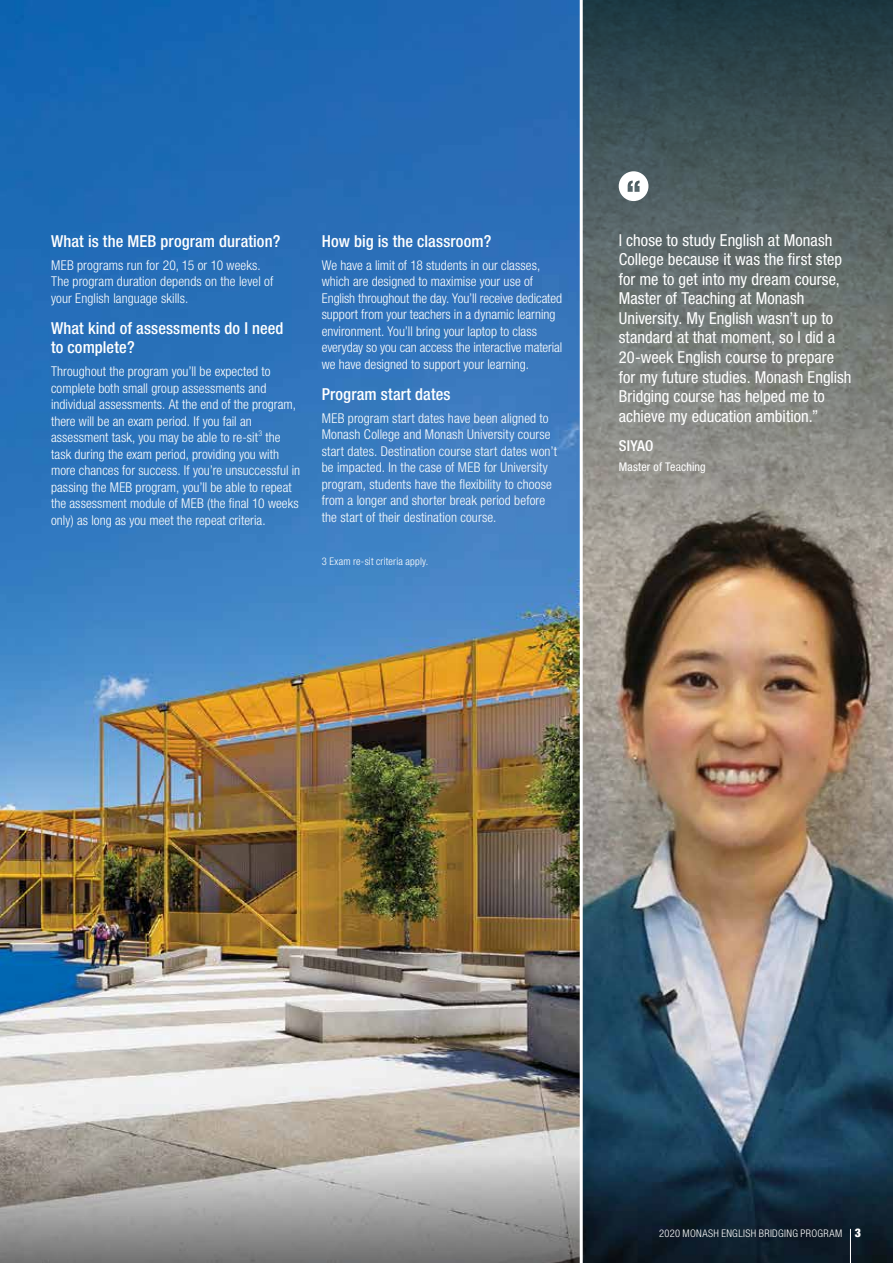
<style>
.page{position:relative;width:893px;height:1263px;background:#fff}
.page>*{position:absolute;margin:0;border:0;box-sizing:border-box;transform-origin:0 0}
.t1{font:condensed 16.5px/19.5px "Helvetica Neue";color:#fff}
.t2{font:500 condensed 16.5px/19.5px "Helvetica Neue";letter-spacing:.005em;color:#fff}
.t3{font:500 condensed 15px "Helvetica Neue";letter-spacing:.015em;color:#fff}
.t4{font:300 condensed 13.5px/16.5px "Helvetica Neue";letter-spacing:.005em;color:#fff}
.t5{font:condensed 12px "Helvetica Neue";letter-spacing:.01em;color:#fff}
.t6{font:300 condensed 10.5px "Helvetica Neue";letter-spacing:.025em;color:#fff}
.s1{font-weight:900;font-size:12px}
</style>
<div class="page">
<img style="left:0;top:0;width:580px;height:1154px">
<svg style="left:0;top:1154px;width:580px;height:109px;background:#9c9b99"></svg>
<img style="left:583px;top:583px;width:310px;height:680px">
<svg style="left:583px;top:0;width:310px;height:583px;background:#616a68"></svg>
<svg style="left:619px;top:171px;width:29px;height:30px"></svg>
<hr style="left:850px;top:1229px;width:1px;height:34px;background:#fff">
<p class="t2" style="left:51px;top:231px;width:231px">What is the MEB program duration?</p>
<p class="t4" style="left:51px;top:257px;width:224px">MEB programs run for 20, 15 or 10 weeks.<br>The program duration depends on the level of your English language skills.</p>
<p class="t2" style="left:51px;top:318px;width:234px">What kind of assessments do I need to complete?</p>
<p class="t4" style="left:51px;top:363px;width:251px">Throughout the program you’ll be expected to complete both small group assessments and individual assessments. At the end of the program, there will be an exam period. If you fail an assessment task, you may be able to re-sit<sup>3</sup> the task during the exam period, providing you with more chances for success. If you’re unsuccessful in passing the MEB program, you’ll be able to repeat the assessment module of MEB (the final 10 weeks only) as long as you meet the repeat criteria.</p>
<p class="t2" style="left:322px;top:231px;width:171px">How big is the classroom?</p>
<p class="t4" style="left:322px;top:257px;width:242px">We have a limit of 18 students in our classes, which are designed to maximise your use of English throughout the day. You’ll receive dedicated support from your teachers in a dynamic learning environment. You’ll bring your laptop to class everyday so you can access the interactive material we have designed to support your learning.</p>
<p class="t2" style="left:322px;top:384px;width:130px">Program start dates</p>
<p class="t4" style="left:322px;top:410px;width:237px">MEB program start dates have been aligned to Monash College and Monash University course start dates. Destination course start dates won’t be impacted. In the case of MEB for University program, students have the flexibility to choose from a longer and shorter break period before the start of their destination course.</p>
<p class="t6" style="left:322px;top:555px;width:108px">3 Exam re-sit criteria apply.</p>
<p class="t1" style="left:619px;top:230px;width:234px">I chose to study English at Monash College because it was the first step for me to get into my dream course, Master of Teaching at Monash University. My English wasn’t up to standard at that moment, so I did a 20-week English course to prepare for my future studies. Monash English Bridging course has helped me to achieve my education ambition.”</p>
<p class="t3" style="left:619px;top:436px;width:36px">SIYAO</p>
<p class="t5" style="left:619px;top:459px;width:89px">Master of Teaching</p>
<p class="t6" style="left:659px;top:1227px;width:203px">2020 MONASH ENGLISH BRIDGING PROGRAM <span class="s1">3</span></p>
</div>
